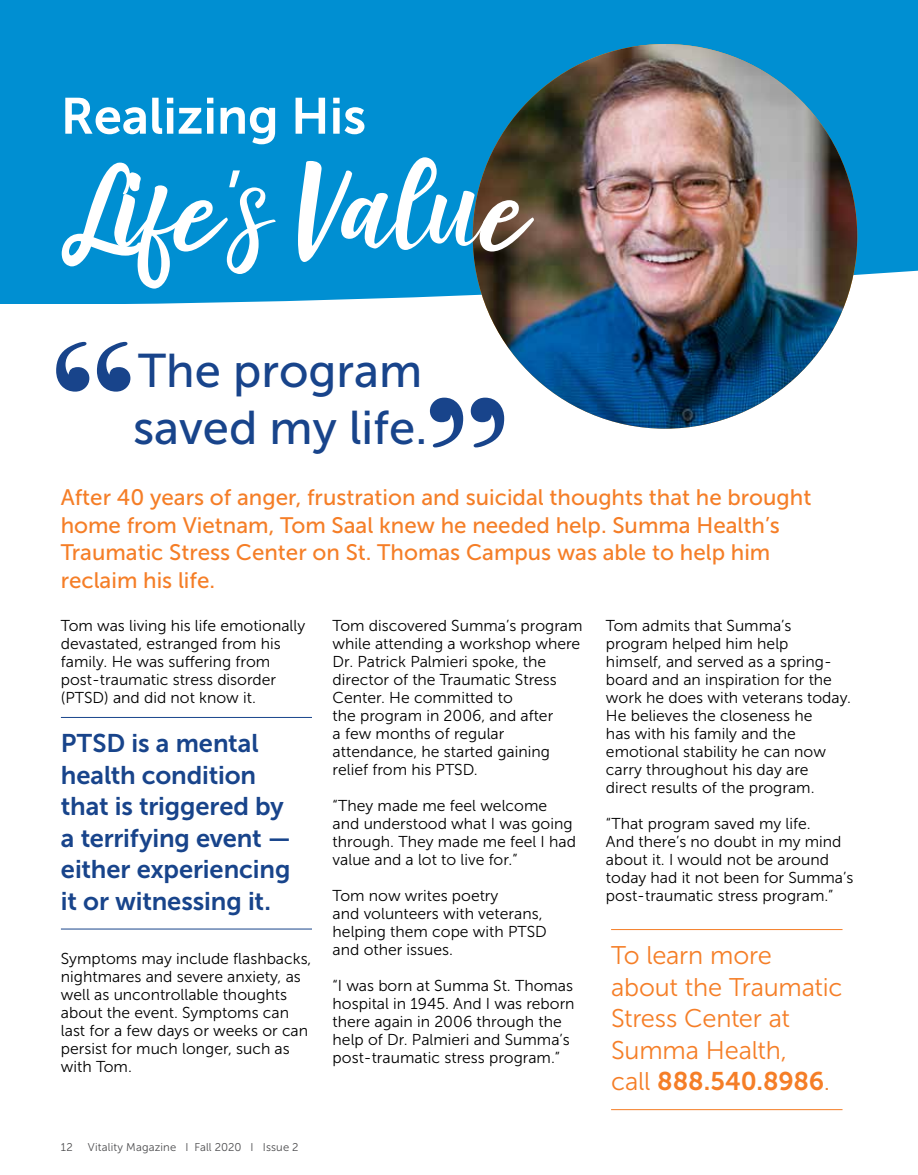
<style>
.page{position:relative;width:918px;height:1175px;background:#fff}
.page>*{position:absolute;margin:0;border:0;box-sizing:border-box;transform-origin:0 0}
.t1{font:223.05px "Bodoni Svty Two ITCTT";color:#18448b}
.t2{font:97.8px "amuba";color:#fff}
.t3{font:50.7px "Museo Sans 700";color:#fff}
.t4{font:47.25px/56.7px "Museo Sans 500";color:#18448b}
.t5{font:25.5px/31.5px "Museo Sans 700";letter-spacing:-.005em;color:#18448b}
.t6{font:25.5px/31.5px "Museo Sans 300";letter-spacing:-.01em;color:#f57e27}
.t7{font:25.5px "Museo Sans 700";letter-spacing:-.01em;color:#f57e27}
.t8{font:22.35px/27.5px "Museo Sans 500";color:#f57e27}
.t9{font:15.75px/18px "Museo Sans 300";color:#000}
.t10{font:11.25px "Museo Sans 300";letter-spacing:.015em;color:#4d4d4f}
.s1{font-family:"Museo 300"}
.s2{font-family:"Museo Sans 300"}
</style>
<div class="page">
<div style="left:0;top:0;width:918px;height:304px;background:#008fd2"></div>
<img style="left:473px;top:44px;width:384px;height:384px;border-radius:192px">
<hr style="left:61px;top:717px;width:251px;height:1px;background:#18448b">
<hr style="left:61px;top:928px;width:251px;height:1px;background:#18448b">
<hr style="left:611px;top:929px;width:232px;height:1px;background:#f57e27">
<hr style="left:611px;top:1109px;width:232px;height:1px;background:#f57e27">
<h3 class="t3" style="left:61px;top:88px;width:307px">Realizing His</h3>
<h2 class="t2" style="left:61px;top:149px;width:471px">Life<span class="s1">’</span>s Value</h2>
<h1 class="t1" style="left:43px;top:269px;width:475px">“ ”</h1>
<h3 class="t4" style="left:133px;top:342px;width:296px">The program saved my life.</h3>
<h3 class="t8" style="left:61px;top:484px;width:752px">After 40 years of anger, frustration and suicidal thoughts that he brought home from Vietnam, Tom Saal knew he needed help. Summa Health’s Traumatic Stress Center on St. Thomas Campus was able to help him reclaim his life.</h3>
<p class="t9" style="left:61px;top:616px;width:246px">Tom was living his life emotionally devastated, estranged from his family. He was suffering from post-traumatic stress disorder (PTSD) and did not know it.</p>
<h3 class="t5" style="left:61px;top:727px;width:232px">PTSD is a mental health condition that is triggered by a terrifying event — either experiencing it or witnessing it.</h3>
<p class="t9" style="left:61px;top:949px;width:252px">Symptoms may include flashbacks, nightmares and severe anxiety, as well as uncontrollable thoughts about the event. Symptoms can last for a few days or weeks or can persist for much longer, such as with Tom.</p>
<p class="t9" style="left:333px;top:616px;width:251px">Tom discovered Summa’s program while attending a workshop where<br>Dr. Patrick Palmieri spoke, the director of the Traumatic Stress<br>Center. He committed to<br>the program in 2006, and after<br>a few months of regular attendance, he started gaining relief from his PTSD.</p>
<p class="t9" style="left:333px;top:796px;width:245px">“They made me feel welcome and understood what I was going through. They made me feel I had value and a lot to live for.”</p>
<p class="t9" style="left:333px;top:886px;width:216px">Tom now writes poetry<br>and volunteers with veterans, helping them cope with PTSD and other issues.</p>
<p class="t9" style="left:333px;top:976px;width:244px">“I was born at Summa St. Thomas hospital in 1945. And I was reborn there again in 2006 through the help of Dr. Palmieri and Summa’s post-traumatic stress program.”</p>
<p class="t10" style="left:61px;top:1141px;width:13px">12</p>
<p class="t10" style="left:88px;top:1141px;width:212px">Vitality Magazine I Fall 2020 I Issue 2</p>
<p class="t9" style="left:606px;top:616px;width:247px">Tom admits that Summa’s program helped him help<br>himself, and served as a spring&shy;board and an inspiration for the work he does with veterans today.<br>He believes the closeness he<br>has with his family and the emotional stability he can now carry throughout his day are direct results of the program.</p>
<p class="t9" style="left:606px;top:814px;width:249px">“That program saved my life.<br>And there’s no doubt in my mind about it. I would not be around today had it not been for Summa’s post-traumatic stress program.”</p>
<h3 class="t6" style="left:611px;top:940px;width:233px">To learn more about the Traumatic<br>Stress Center at<br>Summa Health,</h3>
<h3 class="t7" style="left:611px;top:1067px;width:221px"><span class="s2">call</span> 888.540.8986<span class="s2">.</span></h3>
</div>
